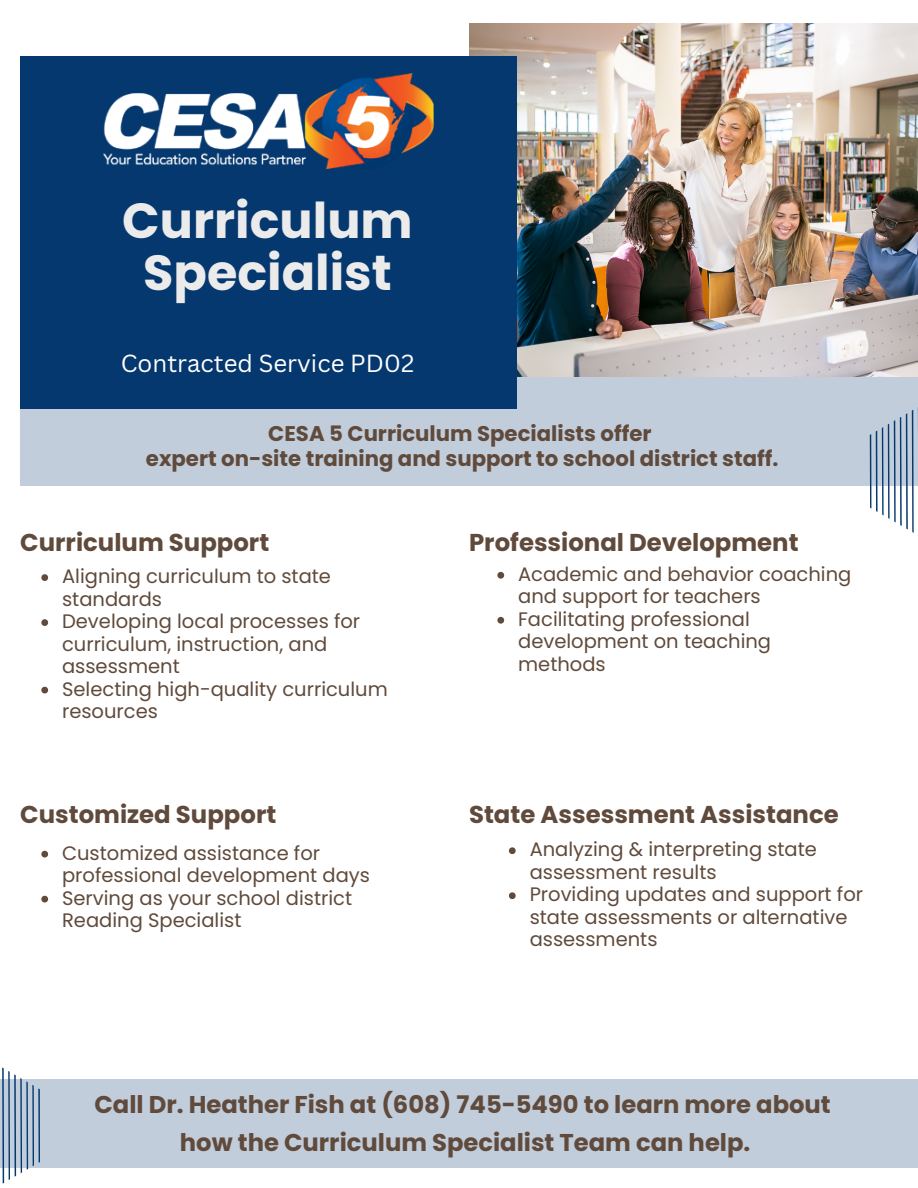
<style>
.page{position:relative;width:918px;height:1188px;background:#fff}
.page>*{position:absolute;margin:0;border:0;box-sizing:border-box;transform-origin:0 0}
.t1{font:700 49.35px/51.8px "Poppins";color:#ebebeb;text-align:center}
.t2{font:700 24.45px "Poppins";color:#604a3b}
.t3{font:700 24.3px "Poppins";color:#604a3b}
.t4{font:24px "Canva Sans";color:#fff}
.t5{font:700 21.3px "Poppins";color:#604a3b}
.t6{font:19.5px/22.5px "Poppins";color:#604a3b}
</style>
<div class="page">
<img style="left:469px;top:23px;width:449px;height:354px">
<div style="left:20px;top:56px;width:496px;height:353px;background:#05386e"></div>
<svg style="left:0;top:1067px;width:40px;height:117px"></svg>
<svg style="left:870px;top:486px;width:44px;height:47px"></svg>
<img style="left:103px;top:73px;width:330px;height:96px">
<svg style="left:20px;top:377px;width:898px;height:109px;fill:#c1cddb"></svg>
<div style="left:0;top:1080px;width:918px;height:88px;background:#c1cddb"></div>
<svg style="left:41px;top:574px;width:7px;height:7px"></svg>
<svg style="left:41px;top:619px;width:7px;height:7px"></svg>
<svg style="left:41px;top:687px;width:7px;height:6px"></svg>
<svg style="left:41px;top:851px;width:7px;height:7px"></svg>
<svg style="left:41px;top:896px;width:7px;height:7px"></svg>
<svg style="left:497px;top:572px;width:7px;height:7px"></svg>
<svg style="left:497px;top:617px;width:7px;height:7px"></svg>
<svg style="left:509px;top:847px;width:7px;height:7px"></svg>
<svg style="left:509px;top:892px;width:7px;height:7px"></svg>
<p class="t1" style="left:122px;top:195px;width:292px">Curriculum<br>Specialist</p>
<p class="t4" style="left:121px;top:346px;width:295px">Contracted Service PD02</p>
<p class="t5" style="left:268px;top:419px;width:385px">CESA 5 Curriculum Specialists offer</p>
<p class="t5" style="left:146px;top:444px;width:634px">expert on-site training and support to school district staff.</p>
<p class="t2" style="left:20px;top:525px;width:251px">Curriculum Support</p>
<p class="t6" style="left:62px;top:565px;width:270px">Aligning curriculum to state standards</p>
<p class="t6" style="left:62px;top:610px;width:300px">Developing local processes for curriculum, instruction, and assessment</p>
<p class="t6" style="left:62px;top:678px;width:327px">Selecting high-quality curriculum resources</p>
<p class="t2" style="left:20px;top:798px;width:258px">Customized Support</p>
<p class="t6" style="left:62px;top:842px;width:309px">Customized assistance for professional development days</p>
<p class="t6" style="left:62px;top:887px;width:292px">Serving as your school district<br>Reading Specialist</p>
<p class="t2" style="left:469px;top:525px;width:331px">Professional Development</p>
<p class="t6" style="left:518px;top:563px;width:335px">Academic and behavior coaching and support for teachers</p>
<p class="t6" style="left:518px;top:608px;width:254px">Facilitating professional development on teaching methods</p>
<p class="t2" style="left:469px;top:798px;width:371px">State Assessment Assistance</p>
<p class="t6" style="left:530px;top:838px;width:289px">Analyzing &amp; interpreting state assessment results</p>
<p class="t6" style="left:530px;top:883px;width:335px">Providing updates and support for state assessments or alternative assessments</p>
<p class="t3" style="left:94px;top:1087px;width:738px">Call Dr. Heather Fish at (608) 745-5490 to learn more about</p>
<p class="t3" style="left:180px;top:1125px;width:572px">how the Curriculum Specialist Team can help.</p>
</div>
